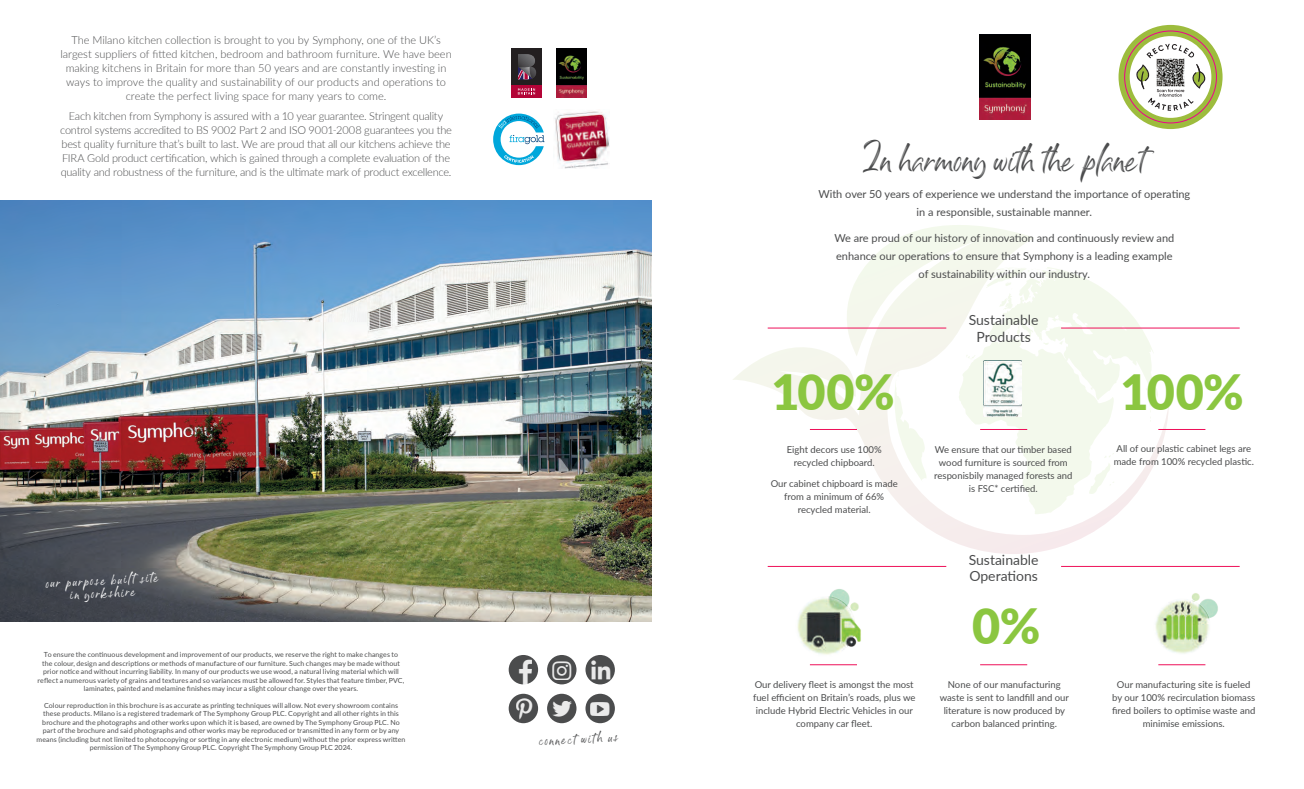
<style>
.page{position:relative;width:1304px;height:789px;background:#fff}
.page>*{position:absolute;margin:0;border:0;box-sizing:border-box;transform-origin:0 0}
.t1{font:900 48.6px "Lato";letter-spacing:-.01em;color:#8bc640}
.t2{font:35px "Aksana";color:#4b4c4d}
.t3{font:14px/16.8px "Lato";color:#4b4c4d;text-align:center}
.t4{font:14px/13px "Aksana";color:#fff;text-align:center}
.t5{font:14px "Aksana";color:#4b4c4d}
.t6{font:300 11px/14px "Lato";letter-spacing:-.01em;color:#4b4c4d;text-align:center}
.t7{font:11px/18px "Lato";color:#4b4c4d;text-align:center}
.t8{font:9.5px/13px "Lato";color:#4b4c4d;text-align:center}
.t9{font:7px/8.4px "Lato";letter-spacing:.015em;color:#4b4c4d;text-align:center}
</style>
<div class="page">
<img style="left:0;top:200px;width:652px;height:421px">
<img style="left:554px;top:111px;width:55px;height:58px">
<div style="left:511px;top:48px;width:31px;height:37px;background:#231f20"></div>
<svg style="left:518px;top:54px;width:18px;height:25px"></svg>
<div style="left:511px;top:85px;width:31px;height:13px;background:#b30437"></div>
<svg style="left:518px;top:88px;width:17px;height:6px"></svg>
<img style="left:556px;top:48px;width:31px;height:50px">
<svg style="left:493px;top:113px;width:51px;height:52px"></svg>
<div style="left:509px;top:654px;width:29px;height:30px;background:#4b4c4d;border-radius:50%"></div>
<div style="left:547px;top:654px;width:29px;height:30px;background:#4b4c4d;border-radius:50%"></div>
<svg style="left:585px;top:654px;width:30px;height:30px"></svg>
<div style="left:509px;top:693px;width:29px;height:29px;background:#4b4c4d;border-radius:50%"></div>
<div style="left:547px;top:693px;width:29px;height:29px;background:#4b4c4d;border-radius:50%"></div>
<div style="left:585px;top:693px;width:30px;height:29px;background:#4b4c4d;border-radius:50%"></div>
<svg style="left:733px;top:225px;width:436px;height:328px"></svg>
<img style="left:1155px;top:593px;width:63px;height:61px">
<hr style="left:768px;top:327px;width:178px;height:1px;background:#ee1059">
<hr style="left:810px;top:428px;width:47px;height:1px;background:#ee1059">
<hr style="left:810px;top:663px;width:47px;height:1px;background:#ee1059">
<hr style="left:980px;top:428px;width:47px;height:1px;background:#ee1059">
<hr style="left:980px;top:663px;width:47px;height:1px;background:#ee1059">
<hr style="left:1158px;top:428px;width:47px;height:1px;background:#ee1059">
<hr style="left:1158px;top:663px;width:47px;height:1px;background:#ee1059">
<hr style="left:768px;top:565px;width:178px;height:1px;background:#ee1059">
<hr style="left:1061px;top:327px;width:179px;height:1px;background:#ee1059">
<hr style="left:1061px;top:565px;width:179px;height:1px;background:#ee1059">
<img style="left:979px;top:35px;width:52px;height:84px">
<img style="left:984px;top:360px;width:38px;height:56px">
<img style="left:797px;top:589px;width:64px;height:66px">
<svg style="left:1118px;top:25px;width:105px;height:104px"></svg>
<img style="left:1157px;top:58px;width:28px;height:28px">
<svg style="left:591px;top:659px;width:19px;height:19px"></svg>
<p class="t6" style="left:60px;top:33px;width:393px">The Milano kitchen collection is brought to you by Symphony, one of the UK’s largest suppliers of fitted kitchen, bedroom and bathroom furniture. We have been making kitchens in Britain for more than 50 years and are constantly investing in ways to improve the quality and sustainability of our products and operations to create the perfect living space for many years to come.</p>
<p class="t6" style="left:60px;top:108px;width:393px">Each kitchen from Symphony is assured with a 10 year guarantee. Stringent quality control systems accredited to BS 9002 Part 2 and ISO 9001-2008 guarantees you the best quality furniture that’s built to last. We are proud that all our kitchens achieve the FIRA Gold product certification, which is gained through a complete evaluation of the quality and robustness of the furniture, and is the ultimate mark of product excellence.</p>
<h3 class="t4" style="left:45px;top:576px;width:115px;rotate:-3deg">our purpose built site in yorkshire</h3>
<p class="t9" style="left:38px;top:650px;width:368px">To ensure the continuous development and improvement of our products, we reserve the right to make changes to<br>the colour, design and descriptions or methods of manufacture of our furniture. Such changes may be made without prior notice and without incurring liability. In many of our products we use wood, a natural living material which will reflect a numerous variety of grains and textures and so variances must be allowed for. Styles that feature timber, PVC, laminates, painted and melamine finishes may incur a slight colour change over the years.</p>
<p class="t9" style="left:37px;top:700px;width:370px">Colour reproduction in this brochure is as accurate as printing techniques will allow. Not every showroom contains these products. Milano is a registered trademark of The Symphony Group PLC. Copyright and all other rights in this brochure and the photographs and other works upon which it is based, are owned by The Symphony Group PLC. No part of the brochure and said photographs and other works may be reproduced or transmitted in any form or by any means (including but not limited to photocopying or sorting in any electronic medium) without the prior express written permission of The Symphony Group PLC. Copyright The Symphony Group PLC 2024.</p>
<h3 class="t5" style="left:538px;top:730px;width:81px;rotate:-3deg">connect with us</h3>
<h2 class="t2" style="left:864px;top:135px;width:283px">In harmony with the planet</h2>
<h3 class="t7" style="left:818px;top:184px;width:373px">With over 50 years of experience we understand the importance of operating in a responsible, sustainable manner.</h3>
<h3 class="t7" style="left:834px;top:228px;width:342px">We are proud of our history of innovation and continuously review and enhance our operations to ensure that Symphony is a leading example of sustainability within our industry.</h3>
<h3 class="t3" style="left:969px;top:310px;width:71px">Sustainable<br>Products</h3>
<h1 class="t1" style="left:771px;top:356px;width:125px">100%</h1>
<h1 class="t1" style="left:1121px;top:356px;width:125px">100%</h1>
<h3 class="t8" style="left:787px;top:442px;width:96px">Eight decors use 100% recycled chipboard.</h3>
<h3 class="t8" style="left:771px;top:476px;width:129px">Our cabinet chipboard is made from a minimum of 66% recycled material.</h3>
<h3 class="t8" style="left:934px;top:442px;width:140px">We ensure that our timber based wood furniture is sourced from responisbily managed forests and is FSC* certified.</h3>
<h3 class="t8" style="left:1114px;top:441px;width:142px">All of our plastic cabinet legs are made from 100% recycled plastic.</h3>
<h3 class="t3" style="left:969px;top:550px;width:71px;text-align:left">Sustainable<br>Operations</h3>
<h1 class="t1" style="left:972px;top:589px;width:70px">0%</h1>
<h3 class="t8" style="left:753px;top:676px;width:164px">Our delivery fleet is amongst the most fuel efficient on Britain’s roads, plus we include Hybrid Electric Vehicles in our company car fleet.</h3>
<h3 class="t8" style="left:940px;top:676px;width:131px">None of our manufacturing waste is sent to landfill and our literature is now produced by carbon balanced printing.</h3>
<h3 class="t8" style="left:1112px;top:676px;width:145px">Our manufacturing site is fueled by our 100% recirculation biomass fired boilers to optimise waste and minimise emissions.</h3>
</div>
